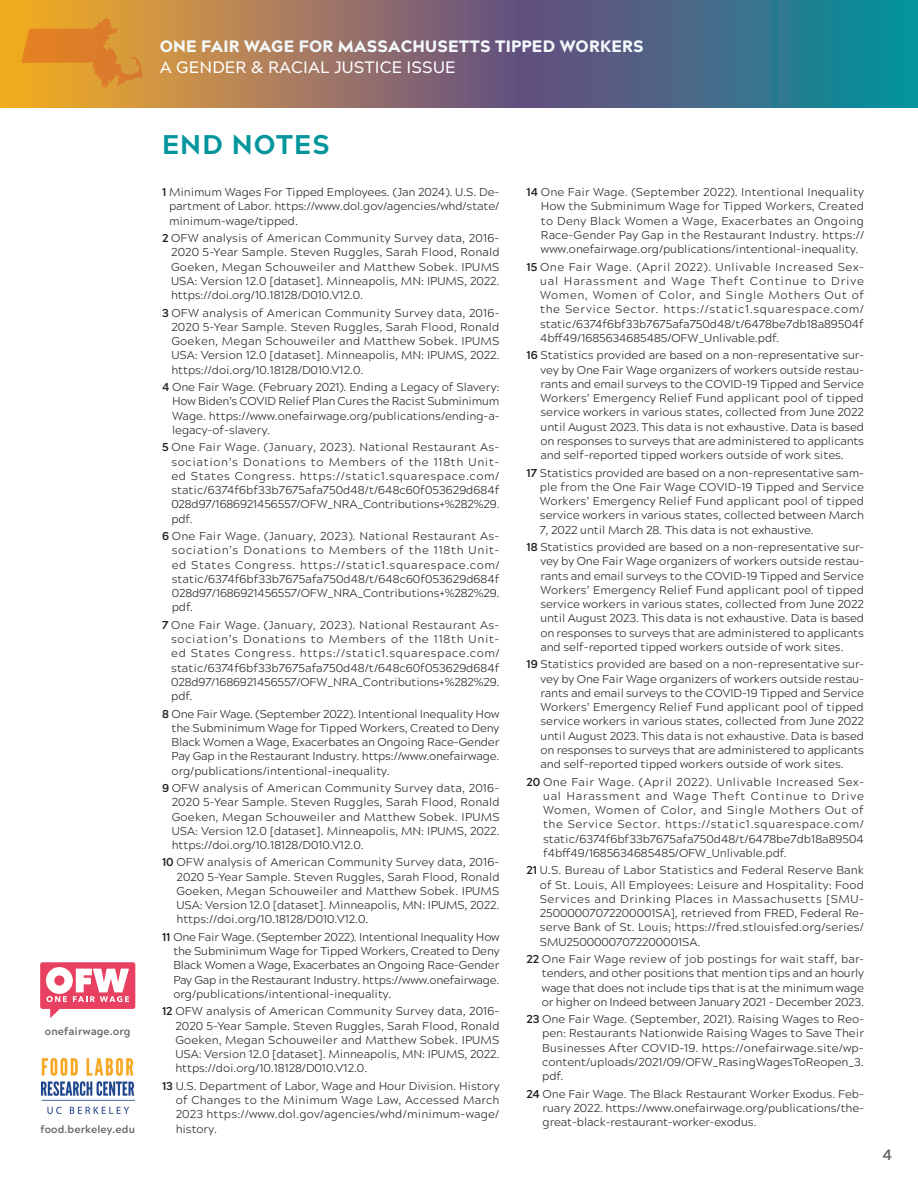
<style>
.page{position:relative;width:918px;height:1188px;background:#fff}
.page>*{position:absolute;margin:0;border:0;box-sizing:border-box;transform-origin:0 0}
.Subhead_1{font:800 27px "Acherus Grotesque";letter-spacing:.04em;color:#02969c}
.Report_title{font:900 16.5px "Acherus Grotesque";letter-spacing:.01em;color:#f3f9fb}
.Report_title-2{font:500 16.5px "Acherus Grotesque";letter-spacing:.01em;color:#fff}
.t1{font:700 15px "Acherus Grotesque";color:#636366}
.End_Note{font:300 11.4px/14.2px "Acherus Grotesque";letter-spacing:-.005em;color:#231f20;text-align:justify}
.Report_title-3{font:700 10.5px "Acherus Grotesque";letter-spacing:.01em;color:#636366}
.s1{font-weight:700}
</style>
<div class="page">
<img style="left:41px;top:1058px;width:93px;height:55px">
<svg style="left:40px;top:962px;width:95px;height:56px"></svg>
<svg style="left:0;top:0;width:918px;height:108px;background:#747572"></svg>
<svg style="left:22px;top:18px;width:120px;height:69px;background:#e0912c"></svg>
<p class="Report_title-3" style="left:45px;top:1023px;width:87px">onefairwage.org</p>
<p class="Report_title-3" style="left:40px;top:1120px;width:96px">food.berkeley.edu</p>
<p class="Report_title" style="left:160px;top:32px;width:486px">ONE FAIR WAGE FOR MASSACHUSETTS TIPPED WORKERS</p>
<p class="Report_title-2" style="left:160px;top:53px;width:297px">A GENDER &amp; RACIAL JUSTICE ISSUE</p>
<p class="Subhead_1" style="left:162px;top:121px;width:169px">END NOTES</p>
<p class="End_Note" style="left:169px;top:184px;width:332px;text-indent:-7px"><span class="s1">1</span> Minimum Wages For Tipped Employees. (Jan 2024). U.S. De&shy;partment of Labor. https://www.dol.gov/agencies/whd/state/ minimum-wage/tipped.</p>
<p class="End_Note" style="left:171px;top:230px;width:330px;text-indent:-9px"><span class="s1">2</span> OFW analysis of American Community Survey data, 2016- 2020 5-Year Sample. Steven Ruggles, Sarah Flood, Ronald Goeken, Megan Schouweiler and Matthew Sobek. IPUMS USA: Version 12.0 [dataset]. Minneapolis, MN: IPUMS, 2022. https://doi.org/10.18128/D010.V12.0.</p>
<p class="End_Note" style="left:171px;top:305px;width:330px;text-indent:-9px"><span class="s1">3</span> OFW analysis of American Community Survey data, 2016- 2020 5-Year Sample. Steven Ruggles, Sarah Flood, Ronald Goeken, Megan Schouweiler and Matthew Sobek. IPUMS USA: Version 12.0 [dataset]. Minneapolis, MN: IPUMS, 2022. https://doi.org/10.18128/D010.V12.0.</p>
<p class="End_Note" style="left:172px;top:379px;width:329px;text-indent:-10px"><span class="s1">4</span> One Fair Wage. (February 2021). Ending a Legacy of Slavery:<br>How Biden’s COVID Relief Plan Cures the Racist Subminimum Wage. https://www.onefairwage.org/publications/ending-a&shy;legacy-of-slavery.</p>
<p class="End_Note" style="left:171px;top:439px;width:330px;text-indent:-9px"><span class="s1">5</span> One Fair Wage. (January, 2023). National Restaurant As&shy;sociation’s Donations to Members of the 118th Unit&shy;ed States Congress. https://static1.squarespace.com/ static/6374f6bf33b7675afa750d48/t/648c60f053629d684f 028d97/1686921456557/OFW_NRA_Contributions+%282%29. pdf.</p>
<p class="End_Note" style="left:172px;top:528px;width:329px;text-indent:-10px"><span class="s1">6</span> One Fair Wage. (January, 2023). National Restaurant As&shy;sociation’s Donations to Members of the 118th Unit&shy;ed States Congress. https://static1.squarespace.com/ static/6374f6bf33b7675afa750d48/t/648c60f053629d684f 028d97/1686921456557/OFW_NRA_Contributions+%282%29. pdf.</p>
<p class="End_Note" style="left:171px;top:617px;width:330px;text-indent:-9px"><span class="s1">7</span> One Fair Wage. (January, 2023). National Restaurant As&shy;sociation’s Donations to Members of the 118th Unit&shy;ed States Congress. https://static1.squarespace.com/ static/6374f6bf33b7675afa750d48/t/648c60f053629d684f 028d97/1686921456557/OFW_NRA_Contributions+%282%29. pdf.</p>
<p class="End_Note" style="left:172px;top:706px;width:329px;text-indent:-10px"><span class="s1">8</span> One Fair Wage. (September 2022). Intentional Inequality How the Subminimum Wage for Tipped Workers, Created to Deny Black Women a Wage, Exacerbates an Ongoing Race-Gender Pay Gap in the Restaurant Industry. https://www.onefairwage. org/publications/intentional-inequality.</p>
<p class="End_Note" style="left:172px;top:780px;width:329px;text-indent:-10px"><span class="s1">9</span> OFW analysis of American Community Survey data, 2016- 2020 5-Year Sample. Steven Ruggles, Sarah Flood, Ronald Goeken, Megan Schouweiler and Matthew Sobek. IPUMS USA: Version 12.0 [dataset]. Minneapolis, MN: IPUMS, 2022. https://doi.org/10.18128/D010.V12.0.</p>
<p class="End_Note" style="left:177px;top:855px;width:325px;text-indent:-15px"><span class="s1">10</span> OFW analysis of American Community Survey data, 2016- 2020 5-Year Sample. Steven Ruggles, Sarah Flood, Ronald Goeken, Megan Schouweiler and Matthew Sobek. IPUMS USA: Version 12.0 [dataset]. Minneapolis, MN: IPUMS, 2022. https://doi.org/10.18128/D010.V12.0.</p>
<p class="End_Note" style="left:173px;top:929px;width:328px;text-indent:-11px"><span class="s1">11</span> One Fair Wage. (September 2022). Intentional Inequality How the Subminimum Wage for Tipped Workers, Created to Deny Black Women a Wage, Exacerbates an Ongoing Race-Gender Pay Gap in the Restaurant Industry. https://www.onefairwage. org/publications/intentional-inequality.</p>
<p class="End_Note" style="left:175px;top:1004px;width:326px;text-indent:-13px"><span class="s1">12</span> OFW analysis of American Community Survey data, 2016- 2020 5-Year Sample. Steven Ruggles, Sarah Flood, Ronald Goeken, Megan Schouweiler and Matthew Sobek. IPUMS USA: Version 12.0 [dataset]. Minneapolis, MN: IPUMS, 2022. https://doi.org/10.18128/D010.V12.0.</p>
<p class="End_Note" style="left:176px;top:1078px;width:325px;text-indent:-14px"><span class="s1">13</span> U.S. Department of Labor, Wage and Hour Division. History of Changes to the Minimum Wage Law, Accessed March 2023 https://www.dol.gov/agencies/whd/minimum-wage/ history.</p>
<p class="End_Note" style="left:541px;top:184px;width:325px;text-indent:-14px"><span class="s1">14</span> One Fair Wage. (September 2022). Intentional Inequality How the Subminimum Wage for Tipped Workers, Created to Deny Black Women a Wage, Exacerbates an Ongoing Race-Gender Pay Gap in the Restaurant Industry. https:// www.onefairwage.org/publications/intentional-inequality.</p>
<p class="End_Note" style="left:540px;top:259px;width:326px;text-indent:-14px"><span class="s1">15</span> One Fair Wage. (April 2022). Unlivable Increased Sex&shy;ual Harassment and Wage Theft Continue to Drive Women, Women of Color, and Single Mothers Out of the Service Sector. https://static1.squarespace.com/ static/6374f6bf33b7675afa750d48/t/6478be7db18a89504f 4bff49/1685634685485/OFW_Unlivable.pdf.</p>
<p class="End_Note" style="left:541px;top:347px;width:325px;text-indent:-14px"><span class="s1">16</span> Statistics provided are based on a non-representative sur&shy;vey by One Fair Wage organizers of workers outside restau&shy;rants and email surveys to the COVID-19 Tipped and Service Workers’ Emergency Relief Fund applicant pool of tipped service workers in various states, collected from June 2022 until August 2023. This data is not exhaustive. Data is based on responses to surveys that are administered to applicants and self-reported tipped workers outside of work sites.</p>
<p class="End_Note" style="left:540px;top:465px;width:326px;text-indent:-13px"><span class="s1">17</span> Statistics provided are based on a non-representative sam&shy;ple from the One Fair Wage COVID-19 Tipped and Service Workers’ Emergency Relief Fund applicant pool of tipped service workers in various states, collected between March 7, 2022 until March 28. This data is not exhaustive.</p>
<p class="End_Note" style="left:540px;top:539px;width:325px;text-indent:-14px"><span class="s1">18</span> Statistics provided are based on a non-representative sur&shy;vey by One Fair Wage organizers of workers outside restau&shy;rants and email surveys to the COVID-19 Tipped and Service Workers’ Emergency Relief Fund applicant pool of tipped service workers in various states, collected from June 2022 until August 2023. This data is not exhaustive. Data is based on responses to surveys that are administered to applicants and self-reported tipped workers outside of work sites.</p>
<p class="End_Note" style="left:541px;top:656px;width:325px;text-indent:-14px"><span class="s1">19</span> Statistics provided are based on a non-representative sur&shy;vey by One Fair Wage organizers of workers outside restau&shy;rants and email surveys to the COVID-19 Tipped and Service Workers’ Emergency Relief Fund applicant pool of tipped service workers in various states, collected from June 2022 until August 2023. This data is not exhaustive. Data is based on responses to surveys that are administered to applicants and self-reported tipped workers outside of work sites.</p>
<p class="End_Note" style="left:543px;top:774px;width:322px;text-indent:-17px"><span class="s1">20</span> One Fair Wage. (April 2022). Unlivable Increased Sex&shy;ual Harassment and Wage Theft Continue to Drive Women, Women of Color, and Single Mothers Out of the Service Sector. https://static1.squarespace.com/ static/6374f6bf33b7675afa750d48/t/6478be7db18a89504 f4bff49/1685634685485/OFW_Unlivable.pdf.</p>
<p class="End_Note" style="left:540px;top:862px;width:326px;text-indent:-13px"><span class="s1">21</span> U.S. Bureau of Labor Statistics and Federal Reserve Bank of St. Louis, All Employees: Leisure and Hospitality: Food Services and Drinking Places in Massachusetts [SMU-25000007072200001SA], retrieved from FRED, Federal Re&shy;serve Bank of St. Louis; https://fred.stlouisfed.org/series/ SMU25000007072200001SA.</p>
<p class="End_Note" style="left:542px;top:951px;width:324px;text-indent:-15px"><span class="s1">22</span> One Fair Wage review of job postings for wait staff, bar&shy;tenders, and other positions that mention tips and an hourly wage that does not include tips that is at the minimum wage or higher on Indeed between January 2021 - December 2023.</p>
<p class="End_Note" style="left:542px;top:1011px;width:323px;text-indent:-16px"><span class="s1">23</span> One Fair Wage. (September, 2021). Raising Wages to Reo&shy;pen: Restaurants Nationwide Raising Wages to Save Their Businesses After COVID-19. https://onefairwage.site/wp&shy;content/uploads/2021/09/OFW_RasingWagesToReopen_3. pdf.</p>
<p class="End_Note" style="left:543px;top:1086px;width:323px;text-indent:-16px"><span class="s1">24</span> One Fair Wage. The Black Restaurant Worker Exodus. Feb&shy;ruary 2022. https://www.onefairwage.org/publications/the&shy;great-black-restaurant-worker-exodus.</p>
<p class="t1" style="left:883px;top:1142px;width:11px">4</p>
</div>
